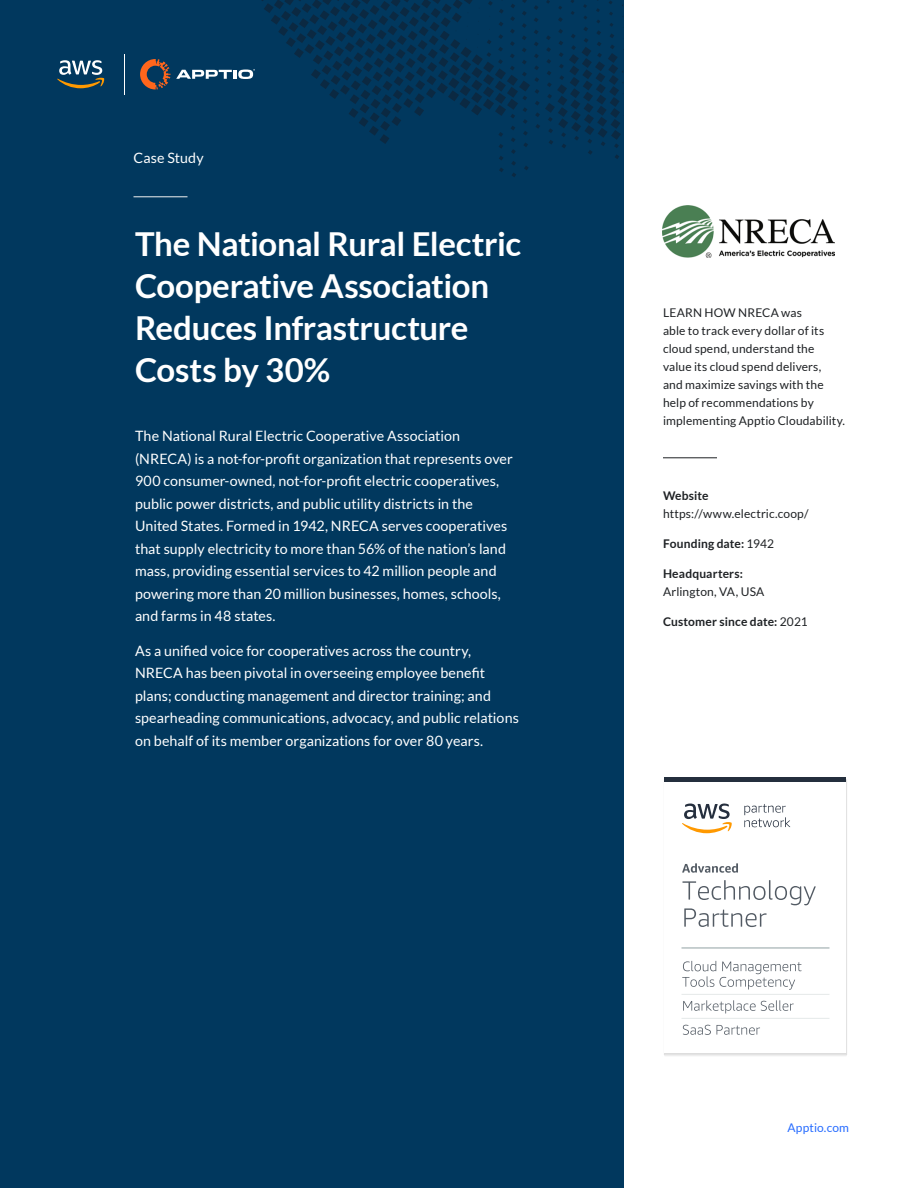
<style>
.page{position:relative;width:918px;height:1188px;background:#fff}
.page>*{position:absolute;margin:0;border:0;box-sizing:border-box;transform-origin:0 0}
.t1{font:700 33px/42px "Lato";letter-spacing:-.01em;color:#fff}
.t2{font:14.25px/22.5px "Lato";letter-spacing:.005em;color:#fff}
.t3{font:12px/18px "Lato";letter-spacing:.01em;color:#1e2124}
.t4{font:700 12px "Lato";letter-spacing:.01em;color:#1e2124}
.t5{font:12px "Lato";letter-spacing:.01em;color:#266cff}
.s1{font-weight:400}
</style>
<div class="page">
<div style="left:0;top:0;width:624px;height:1188px;background:#01385e"></div>
<svg style="left:57px;top:60px;width:48px;height:28px"></svg>
<svg style="left:140px;top:59px;width:115px;height:30px"></svg>
<hr style="left:124px;top:54px;width:1px;height:41px;background:#fff">
<hr style="left:134px;top:197px;width:54px;height:1px;background:#f2f2f2">
<hr style="left:663px;top:458px;width:54px;height:1px;background:#1e2124">
<svg style="left:261px;top:0;width:363px;height:177px"></svg>
<img style="left:663px;top:206px;width:171px;height:52px">
<hr style="left:665px;top:1053px;width:181px;height:1px;background:#dcdcdc">
<hr style="left:665px;top:1054px;width:181px;height:1px;background:#e2e2e2">
<hr style="left:665px;top:1055px;width:181px;height:1px;background:#ebebeb">
<hr style="left:665px;top:1056px;width:181px;height:1px;background:#f1f1f1">
<div style="left:665px;top:778px;width:181px;height:5px;background:#242f3d"></div>
<svg style="left:682px;top:804px;width:50px;height:29px"></svg>
<svg style="left:744px;top:804px;width:46px;height:23px"></svg>
<svg style="left:682px;top:863px;width:56px;height:10px"></svg>
<svg style="left:682px;top:880px;width:134px;height:47px"></svg>
<hr style="left:682px;top:948px;width:147px;height:1px;background:#91a2a3">
<svg style="left:682px;top:961px;width:120px;height:29px"></svg>
<hr style="left:682px;top:994px;width:147px;height:1px;background:#e5e9e9">
<svg style="left:683px;top:1000px;width:111px;height:13px"></svg>
<hr style="left:682px;top:1018px;width:147px;height:1px;background:#e5e9e9">
<svg style="left:683px;top:1025px;width:77px;height:10px"></svg>
<p class="t2" style="left:134px;top:146px;width:72px">Case Study</p>
<h1 class="t1" style="left:135px;top:223px;width:388px">The National Rural Electric<br>Cooperative Association<br>Reduces Infrastructure<br>Costs by 30%</h1>
<p class="t2" style="left:135px;top:425px;width:379px">The National Rural Electric Cooperative Association (NRECA) is a not-for-profit organization that represents over 900 consumer-owned, not-for-profit electric cooperatives, public power districts, and public utility districts in the United States. Formed in 1942, NRECA serves cooperatives that supply electricity to more than 56% of the nation’s land mass, providing essential services to 42 million people and powering more than 20 million businesses, homes, schools, and farms in 48 states.</p>
<p class="t2" style="left:135px;top:639px;width:385px">As a unified voice for cooperatives across the country, NRECA has been pivotal in overseeing employee benefit plans; conducting management and director training; and spearheading communications, advocacy, and public relations on behalf of its member organizations for over 80 years.</p>
<p class="t3" style="left:663px;top:304px;width:184px">LEARN HOW NRECA was<br>able to track every dollar of its cloud spend, understand the value its cloud spend delivers,<br>and maximize savings with the help of recommendations by implementing Apptio Cloudability.</p>
<p class="t4" style="left:663px;top:489px;width:47px">Website</p>
<p class="t3" style="left:663px;top:505px;width:147px">https://www.electric.coop/</p>
<p class="t4" style="left:663px;top:537px;width:113px">Founding date: <span class="s1">1942</span></p>
<p class="t4" style="left:663px;top:567px;width:81px">Headquarters:</p>
<p class="t3" style="left:663px;top:583px;width:103px">Arlington, VA, USA</p>
<p class="t4" style="left:663px;top:615px;width:146px">Customer since date: <span class="s1">2021</span></p>
<p class="t5" style="left:788px;top:1121px;width:63px">Apptio.com</p>
</div>
